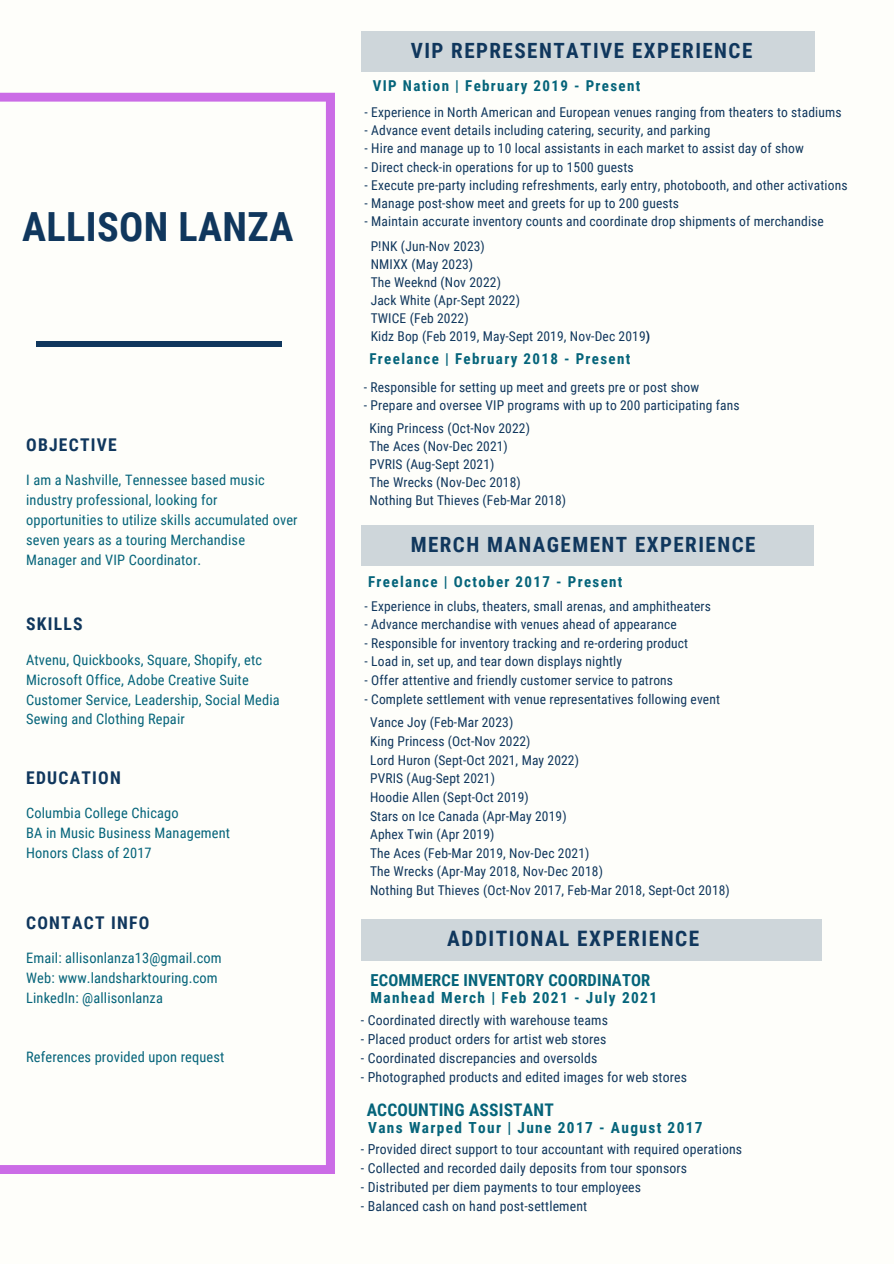
<style>
.page{position:relative;width:894px;height:1264px;background:#fff}
.page>*{position:absolute;margin:0;border:0;box-sizing:border-box;transform-origin:0 0}
.t1{font:700 40.2px "Roboto Condensed";letter-spacing:.01em;color:#10375d}
.t2{font:700 21.3px "Roboto Condensed";letter-spacing:.07em;color:#10375d}
.t3{font:700 21px "Roboto Condensed";letter-spacing:.07em;color:#10375d}
.t4{font:700 17.55px "Roboto Condensed";letter-spacing:.07em;color:#10375d}
.t5{font:700 17.4px "Roboto Condensed";letter-spacing:.01em;color:#05647a}
.t6{font:700 16.5px "Roboto Condensed";letter-spacing:.01em;color:#05647a}
.t7{font:700 15.3px "Roboto Condensed";letter-spacing:.09em;color:#05647a}
.t8{font:700 15px "Roboto Condensed";letter-spacing:.09em;color:#05647a}
.t9{font:14.4px/19.8px "Roboto Condensed";letter-spacing:.01em;color:#05647a}
.t10{font:13.8px "Roboto Condensed";letter-spacing:.01em;color:#10375d}
.t11{font:13.5px "Roboto Condensed";letter-spacing:.01em;color:#10375d}
.s1{font-weight:700}
</style>
<div class="page">
<div style="left:0;top:0;width:893px;height:1263px;background:#fefefa"></div>
<div style="left:361px;top:525px;width:452px;height:41px;background:#ced6da"></div>
<svg style="left:0;top:93px;width:335px;height:1081px"></svg>
<div style="left:36px;top:341px;width:246px;height:6px;background:#10375d"></div>
<div style="left:361px;top:31px;width:453px;height:41px;background:#ced6da"></div>
<div style="left:361px;top:918px;width:460px;height:42px;background:#ced6da"></div>
<p class="t1" style="left:22px;top:204px;width:272px">ALLISON LANZA</p>
<p class="t4" style="left:26px;top:435px;width:92px">OBJECTIVE</p>
<p class="t9" style="left:26px;top:470px;width:273px">I am a Nashville, Tennessee based music industry professional, looking for opportunities to utilize skills accumulated over seven years as a touring Merchandise Manager and VIP Coordinator.</p>
<p class="t4" style="left:26px;top:614px;width:58px">SKILLS</p>
<p class="t9" style="left:26px;top:650px;width:237px">Atvenu, Quickbooks, Square, Shopify, etc</p>
<p class="t9" style="left:26px;top:670px;width:224px">Microsoft Office, Adobe Creative Suite</p>
<p class="t9" style="left:26px;top:689px;width:255px">Customer Service, Leadership, Social Media</p>
<p class="t9" style="left:26px;top:709px;width:160px">Sewing and Clothing Repair</p>
<p class="t4" style="left:26px;top:768px;width:96px">EDUCATION</p>
<p class="t9" style="left:26px;top:803px;width:154px">Columbia College Chicago</p>
<p class="t9" style="left:26px;top:823px;width:205px">BA in Music Business Management</p>
<p class="t9" style="left:26px;top:843px;width:127px">Honors Class of 2017</p>
<p class="t4" style="left:26px;top:912px;width:125px">CONTACT INFO</p>
<p class="t9" style="left:26px;top:948px;width:197px">Email: allisonlanza13@gmail.com</p>
<p class="t9" style="left:26px;top:968px;width:193px">Web: www.landsharktouring.com</p>
<p class="t9" style="left:26px;top:987px;width:138px">LinkedIn: @allisonlanza</p>
<p class="t9" style="left:26px;top:1047px;width:200px">References provided upon request</p>
<p class="t3" style="left:410px;top:38px;width:343px">VIP REPRESENTATIVE EXPERIENCE</p>
<p class="t8" style="left:372px;top:78px;width:269px">VIP Nation | February 2019 - Present</p>
<p class="t11" style="left:364px;top:105px;width:478px">- Experience in North American and European venues ranging from theaters to stadiums</p>
<p class="t11" style="left:364px;top:123px;width:347px">- Advance event details including catering, security, and parking</p>
<p class="t11" style="left:364px;top:141px;width:440px">- Hire and manage up to 10 local assistants in each market to assist day of show</p>
<p class="t11" style="left:364px;top:159px;width:270px">- Direct check-in operations for up to 1500 guests</p>
<p class="t11" style="left:364px;top:177px;width:484px">- Execute pre-party including refreshments, early entry, photobooth, and other activations</p>
<p class="t11" style="left:364px;top:195px;width:316px">- Manage post-show meet and greets for up to 200 guests</p>
<p class="t11" style="left:364px;top:213px;width:460px">- Maintain accurate inventory counts and coordinate drop shipments of merchandise</p>
<p class="t11" style="left:370px;top:238px;width:116px">P!NK (Jun-Nov 2023)</p>
<p class="t11" style="left:370px;top:256px;width:104px">NMIXX (May 2023)</p>
<p class="t11" style="left:370px;top:274px;width:132px">The Weeknd (Nov 2022)</p>
<p class="t11" style="left:370px;top:292px;width:151px">Jack White (Apr-Sept 2022)</p>
<p class="t11" style="left:370px;top:310px;width:99px">TWICE (Feb 2022)</p>
<p class="t11" style="left:370px;top:328px;width:281px">Kidz Bop (Feb 2019, May-Sept 2019, Nov-Dec 2019<span class="s1">)</span></p>
<p class="t8" style="left:369px;top:350px;width:262px">Freelance | February 2018 - Present</p>
<p class="t11" style="left:364px;top:380px;width:337px">- Responsible for setting up meet and greets pre or post show</p>
<p class="t11" style="left:364px;top:398px;width:377px">- Prepare and oversee VIP programs with up to 200 participating fans</p>
<p class="t11" style="left:369px;top:420px;width:162px">King Princess (Oct-Nov 2022)</p>
<p class="t11" style="left:369px;top:438px;width:140px">The Aces (Nov-Dec 2021)</p>
<p class="t11" style="left:369px;top:456px;width:126px">PVRIS (Aug-Sept 2021)</p>
<p class="t11" style="left:369px;top:474px;width:153px">The Wrecks (Nov-Dec 2018)</p>
<p class="t11" style="left:369px;top:492px;width:198px">Nothing But Thieves (Feb-Mar 2018)</p>
<p class="t3" style="left:410px;top:533px;width:346px">MERCH MANAGEMENT EXPERIENCE</p>
<p class="t8" style="left:368px;top:573px;width:256px">Freelance | October 2017 - Present</p>
<p class="t11" style="left:364px;top:598px;width:348px">- Experience in clubs, theaters, small arenas, and amphitheaters</p>
<p class="t11" style="left:364px;top:616px;width:313px">- Advance merchandise with venues ahead of appearance</p>
<p class="t11" style="left:364px;top:635px;width:325px">- Responsible for inventory tracking and re-ordering product</p>
<p class="t11" style="left:364px;top:654px;width:259px">- Load in, set up, and tear down displays nightly</p>
<p class="t11" style="left:364px;top:672px;width:310px">- Offer attentive and friendly customer service to patrons</p>
<p class="t11" style="left:364px;top:691px;width:357px">- Complete settlement with venue representatives following event</p>
<p class="t11" style="left:370px;top:715px;width:145px">Vance Joy (Feb-Mar 2023)</p>
<p class="t11" style="left:370px;top:733px;width:162px">King Princess (Oct-Nov 2022)</p>
<p class="t11" style="left:370px;top:752px;width:210px">Lord Huron (Sept-Oct 2021, May 2022)</p>
<p class="t11" style="left:370px;top:770px;width:126px">PVRIS (Aug-Sept 2021)</p>
<p class="t11" style="left:370px;top:789px;width:160px">Hoodie Allen (Sept-Oct 2019)</p>
<p class="t11" style="left:370px;top:808px;width:198px">Stars on Ice Canada (Apr-May 2019)</p>
<p class="t11" style="left:370px;top:826px;width:126px">Aphex Twin (Apr 2019)</p>
<p class="t11" style="left:370px;top:845px;width:221px">The Aces (Feb-Mar 2019, Nov-Dec 2021)</p>
<p class="t11" style="left:370px;top:863px;width:234px">The Wrecks (Apr-May 2018, Nov-Dec 2018)</p>
<p class="t11" style="left:370px;top:882px;width:361px">Nothing But Thieves (Oct-Nov 2017, Feb-Mar 2018, Sept-Oct 2018)</p>
<p class="t2" style="left:447px;top:926px;width:253px">ADDITIONAL EXPERIENCE</p>
<p class="t6" style="left:370px;top:970px;width:281px">ECOMMERCE INVENTORY COORDINATOR</p>
<p class="t10" style="left:361px;top:1011px;width:248px">- Coordinated directly with warehouse teams</p>
<p class="t10" style="left:361px;top:1030px;width:247px">- Placed product orders for artist web stores</p>
<p class="t10" style="left:361px;top:1049px;width:238px">- Coordinated discrepancies and oversolds</p>
<p class="t10" style="left:361px;top:1068px;width:327px">- Photographed products and edited images for web stores</p>
<p class="t7" style="left:370px;top:988px;width:288px">Manhead Merch | Feb 2021 - July 2021</p>
<p class="t5" style="left:366px;top:1099px;width:188px">ACCOUNTING ASSISTANT</p>
<p class="t7" style="left:368px;top:1119px;width:336px">Vans Warped Tour | June 2017 - August 2017</p>
<p class="t10" style="left:361px;top:1141px;width:382px">- Provided direct support to tour accountant with required operations</p>
<p class="t10" style="left:361px;top:1160px;width:327px">- Collected and recorded daily deposits from tour sponsors</p>
<p class="t10" style="left:361px;top:1179px;width:281px">- Distributed per diem payments to tour employees</p>
<p class="t10" style="left:361px;top:1198px;width:228px">- Balanced cash on hand post-settlement</p>
</div>
